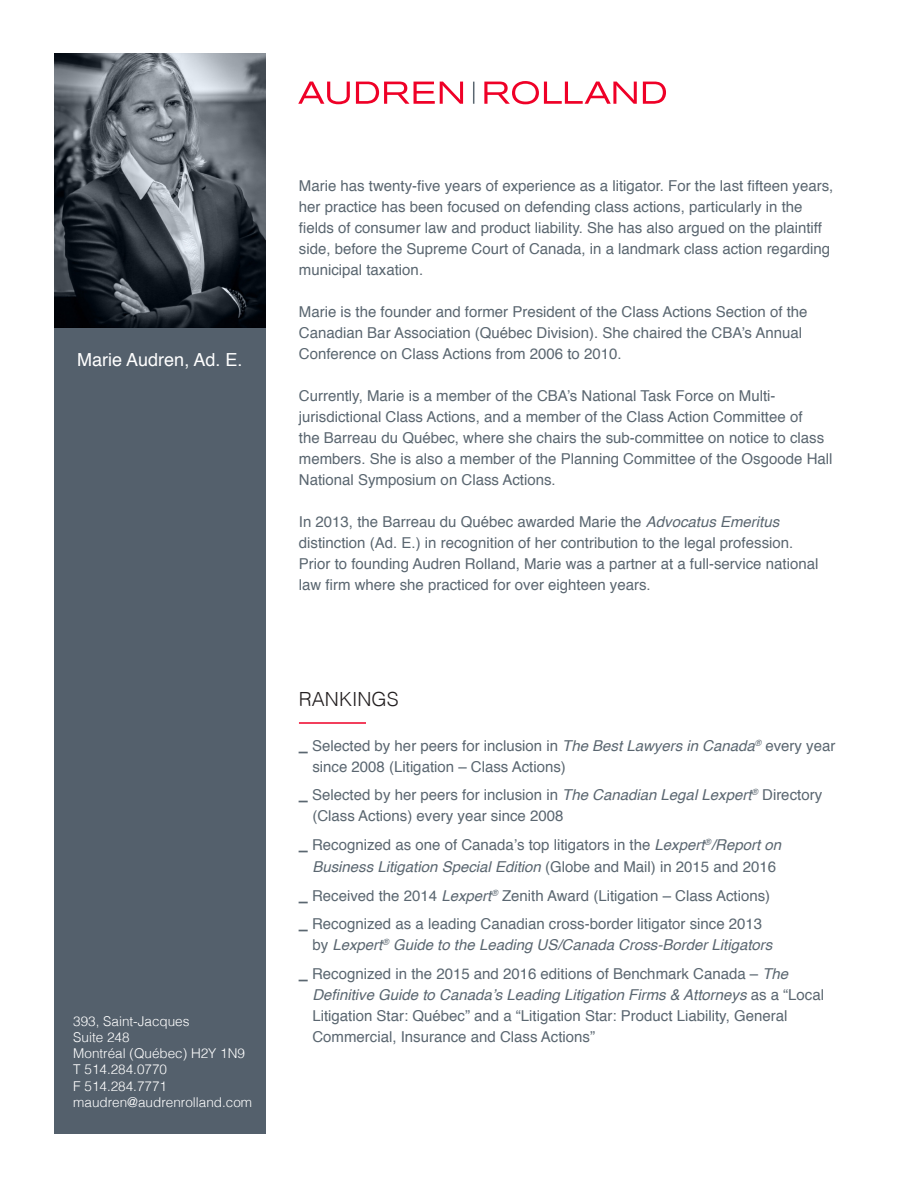
<style>
.page{position:relative;width:918px;height:1188px;background:#fff}
.page>*{position:absolute;margin:0;border:0;box-sizing:border-box;transform-origin:0 0}
.SOUS-TITRE___ligne{font:300 19.5px "Helvetica";color:#231f20}
.t1{font:18px "Helvetica";color:#fff}
.Texte_courant_2017{font:15px/21px "Helvetica";color:#5a6670}
.Texte_Tab_2017{font:15px/21px "Helvetica";color:#5a6670}
.t2{font:300 13.5px "Helvetica";color:#fff}
.s1{font-style:italic}
.s2{font-family:"Gotham";font-weight:900}
</style>
<div class="page">
<div style="left:54px;top:54px;width:212px;height:1080px;background:#54606c"></div>
<img style="left:54px;top:54px;width:212px;height:274px">
<svg style="left:299px;top:82px;width:51px;height:22px"></svg>
<svg style="left:356px;top:82px;width:107px;height:22px"></svg>
<svg style="left:484px;top:81px;width:153px;height:23px"></svg>
<svg style="left:643px;top:82px;width:23px;height:22px"></svg>
<svg style="left:473px;top:82px;width:1px;height:22px"></svg>
<hr style="left:299px;top:722px;width:67px;height:2px;background:#ef0027">
<p class="t1" style="left:77px;top:345px;width:167px">Marie Audren, Ad. E.</p>
<p class="t2" style="left:73px;top:1009px;width:118px">393, Saint-Jacques</p>
<p class="t2" style="left:73px;top:1026px;width:58px">Suite 248</p>
<p class="t2" style="left:73px;top:1042px;width:173px">Montréal (Québec) H2Y 1N9</p>
<p class="t2" style="left:73px;top:1058px;width:95px">T 514.284.0770</p>
<p class="t2" style="left:73px;top:1074px;width:95px">F 514.284.7771</p>
<p class="t2" style="left:73px;top:1090px;width:180px">maudren@audrenrolland.com</p>
<p class="Texte_courant_2017" style="left:299px;top:176px;width:536px">Marie has twenty-five years of experience as a litigator. For the last fifteen years, her practice has been focused on defending class actions, particularly in the fields of consumer law and product liability. She has also argued on the plaintiff side, before the Supreme Court of Canada, in a landmark class action regarding municipal taxation.</p>
<p class="Texte_courant_2017" style="left:299px;top:302px;width:510px">Marie is the founder and former President of the Class Actions Section of the<br>Canadian Bar Association (Québec Division). She chaired the CBA’s Annual<br>Conference on Class Actions from 2006 to 2010.</p>
<p class="Texte_courant_2017" style="left:299px;top:386px;width:535px">Currently, Marie is a member of the CBA’s National Task Force on Multi&shy;jurisdictional Class Actions, and a member of the Class Action Committee of<br>the Barreau du Québec, where she chairs the sub-committee on notice to class members. She is also a member of the Planning Committee of the Osgoode Hall National Symposium on Class Actions.</p>
<p class="Texte_courant_2017" style="left:299px;top:512px;width:521px">In 2013, the Barreau du Québec awarded Marie the <span class="s1">Advocatus Emeritus </span>distinction (Ad. E.) in recognition of her contribution to the legal profession.<br>Prior to founding Audren Rolland, Marie was a partner at a full-service national law firm where she practiced for over eighteen years.</p>
<p class="SOUS-TITRE___ligne" style="left:299px;top:682px;width:101px">RANKINGS</p>
<p class="Texte_Tab_2017" style="left:312px;top:735px;width:525px;text-indent:-14px"><span class="s2">_</span> Selected by her peers for inclusion in <span class="s1">The Best Lawyers in Canada</span><sup>®</sup> every year since 2008 (Litigation – Class Actions)</p>
<p class="Texte_Tab_2017" style="left:312px;top:785px;width:511px;text-indent:-14px"><span class="s2">_</span> Selected by her peers for inclusion in <span class="s1">The Canadian Legal Lexpert</span><sup>®</sup> Directory (Class Actions) every year since 2008</p>
<p class="Texte_Tab_2017" style="left:299px;top:834px;width:484px;line-height:22.5px;text-align:center"><span class="s2">_</span> Recognized as one of Canada’s top litigators in the <span class="s1">Lexpert</span><sup>®</sup><span class="s1">/Report on<br>Business Litigation Special Edition</span> (Globe and Mail) in 2015 and 2016</p>
<p class="Texte_Tab_2017" style="left:299px;top:885px;width:473px"><span class="s2">_</span> Received the 2014 <span class="s1">Lexpert</span><sup>®</sup> Zenith Award (Litigation – Class Actions)</p>
<p class="Texte_Tab_2017" style="left:312px;top:914px;width:462px;text-indent:-14px"><span class="s2">_</span> Recognized as a leading Canadian cross-border litigator since 2013 by <span class="s1">Lexpert</span><sup>®</sup> <span class="s1">Guide to the Leading US/Canada Cross-Border Litigators</span></p>
<p class="Texte_Tab_2017" style="left:312px;top:963px;width:513px;text-indent:-14px"><span class="s2">_</span> Recognized in the 2015 and 2016 editions of Benchmark Canada – <span class="s1">The Definitive Guide to Canada’s Leading Litigation Firms &amp; Attorneys</span> as a “Local Litigation Star: Québec” and a “Litigation Star: Product Liability, General Commercial, Insurance and Class Actions”</p>
</div>
